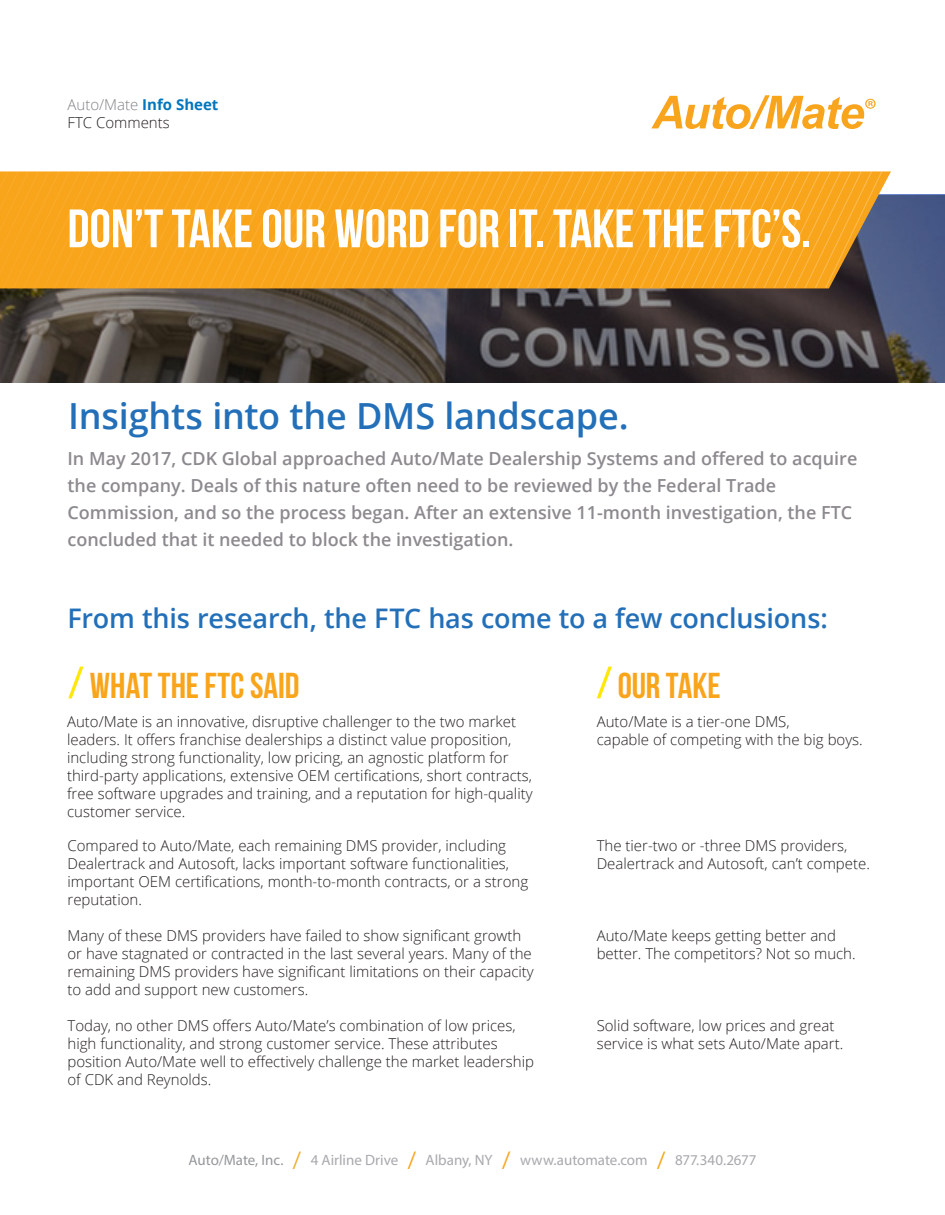
<style>
.page{position:relative;width:945px;height:1215px;background:#fff}
.page>*{position:absolute;margin:0;border:0;box-sizing:border-box;transform-origin:0 0}
.t1{font:54px "Bebas Neue";color:#fff}
.t2{font:600 36px "Open Sans";letter-spacing:-.01em;color:#2370b9}
.t3{font:36px "Bebas Neue";color:#f9a51b}
.t4{font:600 27px "Open Sans";letter-spacing:-.005em;color:#2370b9}
.t5{font:600 18px/27px "Open Sans";color:#8d8a8f}
.t6{font:300 15px/18px "Open Sans";color:#231f20}
.t7{font:15px "Myriad Pro";color:#a8a9ad}
.t8{font:300 15px "Open Sans";color:#808285}
.s1{font-weight:700;color:#0076be}
.s2{color:#95979a}
.s3{font-size:24px;color:#f0ae33}
.s4{font-size:24px;color:#f9a51b}
</style>
<div class="page">
<svg style="left:651px;top:95px;width:225px;height:34px"></svg>
<svg style="left:0;top:195px;width:945px;height:187px;background:#484446"></svg>
<svg style="left:0;top:171px;width:891px;height:117px;background:#c1924c"></svg>
<svg style="left:13px;top:171px;width:869px;height:117px;background:#f4a421"></svg>
<svg style="left:597px;top:667px;width:15px;height:31px"></svg>
<svg style="left:68px;top:667px;width:16px;height:31px"></svg>
<p class="t8" style="left:68px;top:95px;width:152px">Auto/Mate <span class="s1">Info Sheet</span></p>
<p class="t6" style="left:68px;top:114px;width:104px">FTC Comments</p>
<p class="t1" style="left:68px;top:199px;width:745px">DON’T TAKE OUR WORD FOR IT. TAKE THE FTC’S.</p>
<p class="t2" style="left:68px;top:391px;width:562px">Insights into the DMS landscape.</p>
<p class="t5" style="left:68px;top:444px;width:791px">In May 2017, CDK Global approached Auto/Mate Dealership Systems and offered to acquire the company. Deals of this nature often need to be reviewed by the Federal Trade</p>
<p class="t5" style="left:68px;top:498px;width:786px">Commission, and so the process began. After an extensive 11-month investigation, the FTC concluded that it needed to block the investigation.</p>
<p class="t4" style="left:68px;top:600px;width:762px">From this research, the FTC has come to a few conclusions:</p>
<p class="t3" style="left:90px;top:666px;width:211px">WHAT THE FTC SAID</p>
<p class="t3" style="left:618px;top:666px;width:104px">OUR TAKE</p>
<p class="t6" style="left:597px;top:712px;width:194px">Auto/Mate is a tier-one DMS,</p>
<p class="t6" style="left:597px;top:730px;width:268px">capable of competing with the big boys.</p>
<p class="t6" style="left:67px;top:712px;width:467px">Auto/Mate is an innovative, disruptive challenger to the two market leaders. It offers franchise dealerships a distinct value proposition, including strong functionality, low pricing, an agnostic platform for third-party applications, extensive OEM certifications, short contracts, free software upgrades and training, and a reputation for high-quality customer service.</p>
<p class="t6" style="left:68px;top:836px;width:462px">Compared to Auto/Mate, each remaining DMS provider, including Dealertrack and Autosoft, lacks important software functionalities, important OEM certifications, month-to-month contracts, or a strong reputation.</p>
<p class="t6" style="left:68px;top:926px;width:468px">Many of these DMS providers have failed to show significant growth or have stagnated or contracted in the last several years. Many of the remaining DMS providers have significant limitations on their capacity to add and support new customers.</p>
<p class="t6" style="left:68px;top:1016px;width:450px">Today, no other DMS offers Auto/Mate’s combination of low prices, high functionality, and strong customer service. These attributes</p>
<p class="t6" style="left:68px;top:1052px;width:468px">position Auto/Mate well to effectively challenge the market leadership of CDK and Reynolds.</p>
<p class="t6" style="left:597px;top:836px;width:275px">The tier-two or -three DMS providers,<br>Dealertrack and Autosoft, can’t compete.</p>
<p class="t6" style="left:597px;top:926px;width:241px">Auto/Mate keeps getting better and</p>
<p class="t6" style="left:597px;top:944px;width:261px">better. The competitors? Not so much.</p>
<p class="t6" style="left:597px;top:1016px;width:239px">Solid software, low prices and great</p>
<p class="t6" style="left:597px;top:1034px;width:248px">service is what sets Auto/Mate apart.</p>
<p class="t7" style="left:189px;top:1151px;width:569px"><span class="s2">Auto/Mate, Inc.</span> <span class="s3">/</span> 4 Airline Drive <span class="s4">/</span> Albany, NY <span class="s4">/</span> www.automate.com <span class="s4">/</span> 877.340.2677</p>
</div>
